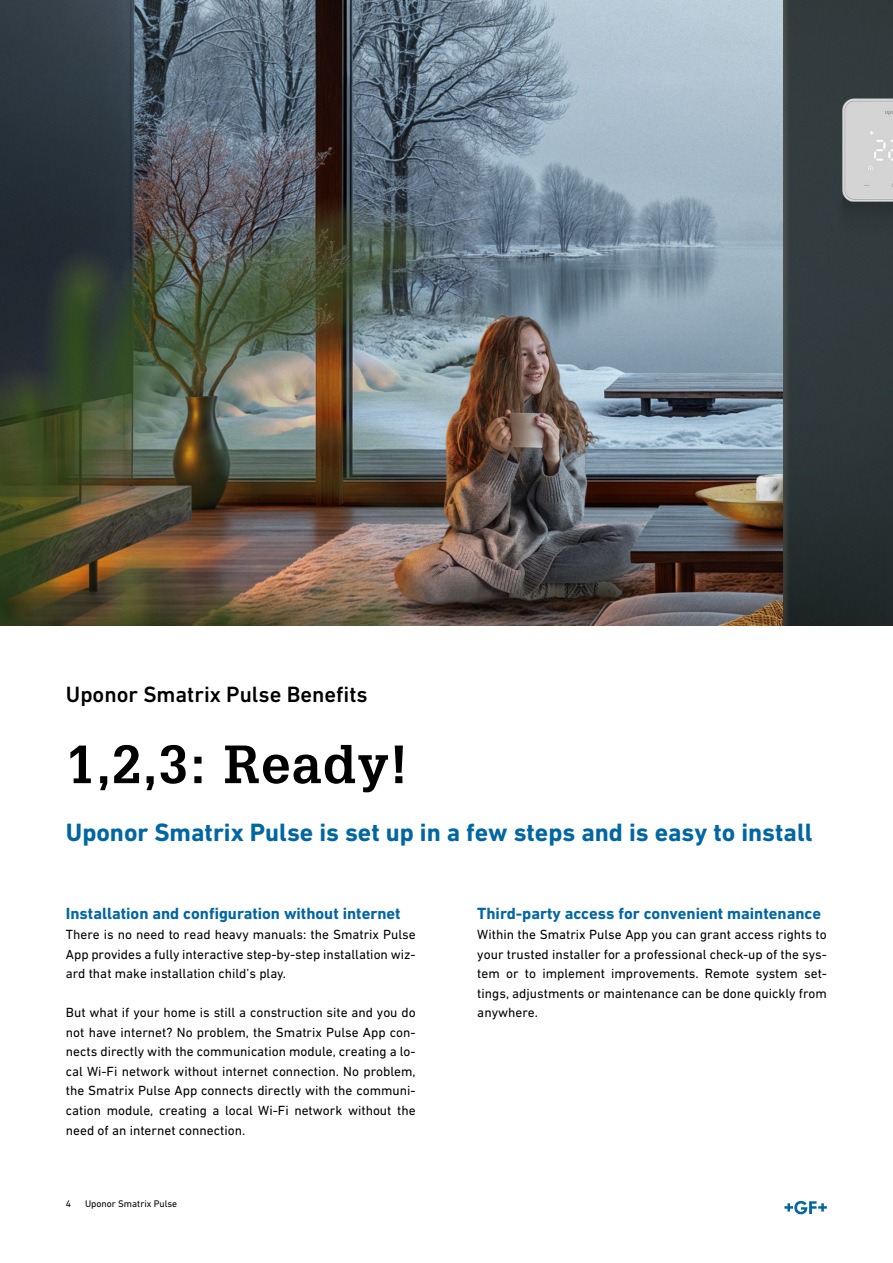
<style>
.page{position:relative;width:893px;height:1263px;background:#fff}
.page>*{position:absolute;margin:0;border:0;box-sizing:border-box;transform-origin:0 0}
.t1{font:700 52.5px "Glypha LT Pro";letter-spacing:.025em;color:#000}
.t2{font:700 25.5px "DIN Next W1 G";color:#0066a2}
.t3{font:500 22.5px "DIN Next W1 G";color:#000}
.t4{font:700 16.5px "DIN Next W1 G";color:#0066a2}
.t5{font:13.5px/19.5px "DIN Next W1 G";color:#000;text-align:justify}
.t6{font:9.75px "DIN Next W1 G";color:#000}
</style>
<div class="page">
<img style="left:0;top:0;width:893px;height:626px">
<svg style="left:784px;top:1201px;width:43px;height:13px"></svg>
<h3 class="t3" style="left:66px;top:681px;width:303px">Uponor Smatrix Pulse Benefits</h3>
<h1 class="t1" style="left:66px;top:732px;width:343px">1,2,3: Ready!</h1>
<h2 class="t2" style="left:66px;top:817px;width:748px">Uponor Smatrix Pulse is set up in a few steps and is easy to install</h2>
<p class="t4" style="left:66px;top:904px;width:336px">Installation and configuration without internet</p>
<p class="t5" style="left:66px;top:924px;width:351px">There is no need to read heavy manuals: the Smatrix Pulse App provides a fully interactive step-by-step installation wiz&shy;ard that make installation child’s play.</p>
<p class="t5" style="left:66px;top:1003px;width:351px">But what if your home is still a construction site and you do not have internet? No problem, the Smatrix Pulse App con&shy;nects directly with the communication module, creating a lo&shy;cal Wi-Fi network without internet connection. No problem, the Smatrix Pulse App connects directly with the communi&shy;cation module, creating a local Wi-Fi network without the need of an internet connection.</p>
<p class="t6" style="left:66px;top:1197px;width:7px">4</p>
<p class="t6" style="left:85px;top:1197px;width:94px">Uponor Smatrix Pulse</p>
<p class="t4" style="left:477px;top:904px;width:345px">Third-party access for convenient maintenance</p>
<p class="t5" style="left:477px;top:924px;width:351px">Within the Smatrix Pulse App you can grant access rights to your trusted installer for a professional check-up of the sys&shy;tem or to implement improvements. Remote system set&shy;tings, adjustments or maintenance can be done quickly from anywhere.</p>
</div>
